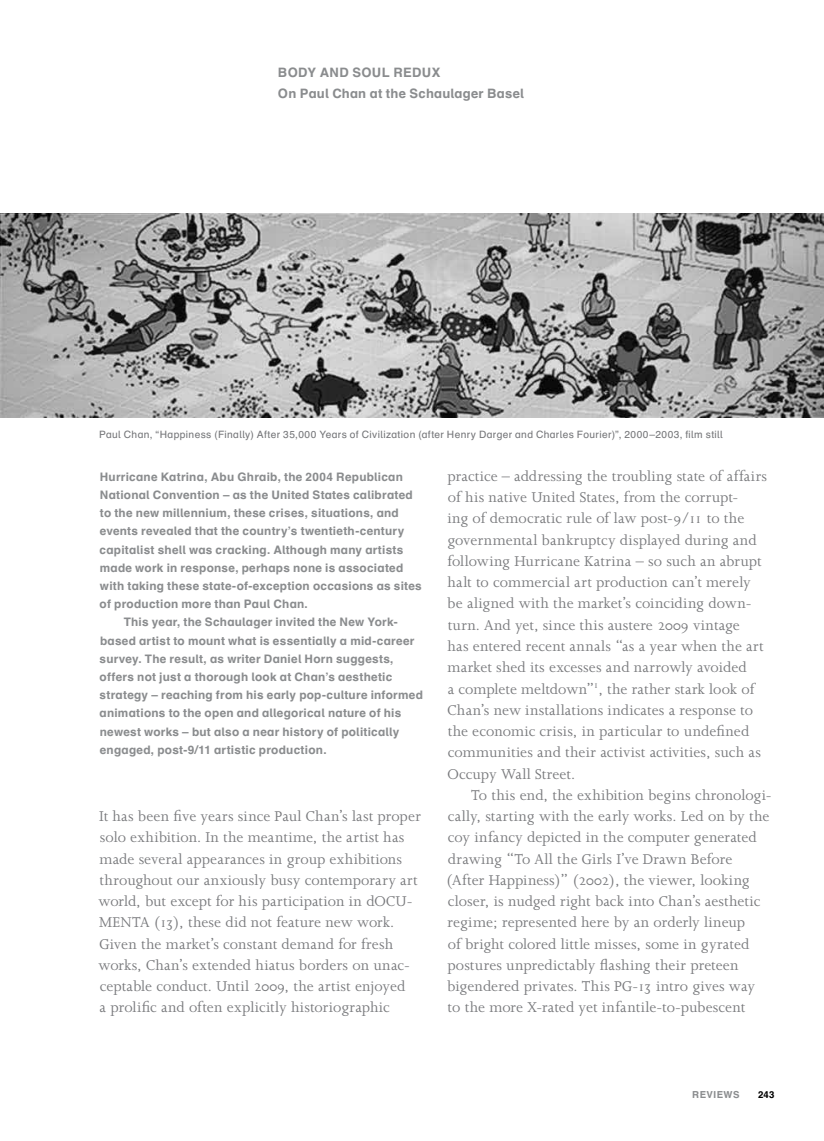
<style>
.page{position:relative;width:824px;height:1141px;background:#fff}
.page>*{position:absolute;margin:0;border:0;box-sizing:border-box;transform-origin:0 0}
.t1{font:16.28px/21.2px "Joanna";letter-spacing:.005em;color:#77787b}
.t2{font:700 12.95px/21.3px "Schulbuch Nord";letter-spacing:.02em;color:#8a8c8e}
.t3{font:700 11.72px "Schulbuch Nord";letter-spacing:.02em;color:#8a8c8e}
.t4{font:10.15px "Schulbuch Nord";letter-spacing:.035em;color:#77787b}
.t5{font:700 9.62px "Schulbuch Nord";letter-spacing:.05em;color:#8a8c8e}
.t6{font:700 9.62px "Schulbuch Nord";color:#000}
.s1{font-family:"Joanna MT Expert"}
</style>
<div class="page">
<img style="left:0;top:213px;width:823px;height:205px">
<p class="t2" style="left:278px;top:61px;width:247px">BODY AND SOUL REDUX<br>On Paul Chan at the Schaulager Basel</p>
<p class="t4" style="left:99px;top:428px;width:625px">Paul Chan, “Happiness (Finally) After 35,000 Years of Civilization (after Henry Darger and Charles Fourier)”, 2000–2003, film still</p>
<p class="t3" style="left:100px;top:469px;width:304px">Hurricane Katrina, Abu Ghraib, the 2004 Republican</p>
<p class="t3" style="left:100px;top:487px;width:314px">National Convention – as the United States calibrated</p>
<p class="t3" style="left:100px;top:506px;width:300px">to the new millennium, these crises, situations, and</p>
<p class="t3" style="left:100px;top:524px;width:306px">events revealed that the country’s twentieth-century</p>
<p class="t3" style="left:100px;top:542px;width:305px">capitalist shell was cracking. Although many artists</p>
<p class="t3" style="left:100px;top:560px;width:305px">made work in response, perhaps none is associated</p>
<p class="t3" style="left:100px;top:578px;width:323px">with taking these state-of-exception occasions as sites</p>
<p class="t3" style="left:100px;top:597px;width:210px">of production more than Paul Chan.</p>
<p class="t3" style="left:124px;top:615px;width:275px">This year, the Schaulager invited the New York-</p>
<p class="t3" style="left:100px;top:633px;width:316px">based artist to mount what is essentially a mid-career</p>
<p class="t3" style="left:100px;top:651px;width:295px">survey. The result, as writer Daniel Horn suggests,</p>
<p class="t3" style="left:100px;top:669px;width:294px">offers not just a thorough look at Chan’s aesthetic</p>
<p class="t3" style="left:100px;top:688px;width:325px">strategy – reaching from his early pop-culture informed</p>
<p class="t3" style="left:100px;top:706px;width:303px">animations to the open and allegorical nature of his</p>
<p class="t3" style="left:100px;top:724px;width:301px">newest works – but also a near history of politically</p>
<p class="t3" style="left:100px;top:742px;width:228px">engaged, post-9/11 artistic production.</p>
<p class="t1" style="left:98px;top:806px;width:324px">It has been five years since Paul Chan’s last proper solo exhibition. In the meantime, the artist has made several appearances in group exhibitions throughout our anxiously busy contemporary art world, but except for his participation in dOCU-MENTA (<span class="s1">13</span>), these did not feature new work.<br>Given the market’s constant demand for fresh works, Chan’s extended hiatus borders on unac&shy;ceptable conduct. Until <span class="s1">2009</span>, the artist enjoyed<br>a prolific and often explicitly historiographic</p>
<p class="t1" style="left:447px;top:466px;width:321px">practice – addressing the troubling state of affairs</p>
<p class="t1" style="left:448px;top:487px;width:292px">of his native United States, from the corrupt-</p>
<p class="t1" style="left:447px;top:508px;width:298px">ing of democratic rule of law post-<span class="s1">9</span>/<span class="s1">11</span> to the</p>
<p class="t1" style="left:447px;top:529px;width:311px">governmental bankruptcy displayed during and</p>
<p class="t1" style="left:447px;top:551px;width:316px">following Hurricane Katrina – so such an abrupt</p>
<p class="t1" style="left:447px;top:572px;width:305px">halt to commercial art production can’t merely</p>
<p class="t1" style="left:447px;top:593px;width:305px">be aligned with the market’s coinciding down-</p>
<p class="t1" style="left:447px;top:614px;width:294px">turn. And yet, since this austere <span class="s1">2009</span> vintage</p>
<p class="t1" style="left:447px;top:636px;width:318px">has entered recent annals “as a year when the art</p>
<p class="t1" style="left:447px;top:657px;width:301px">market shed its excesses and narrowly avoided</p>
<p class="t1" style="left:447px;top:678px;width:308px">a complete meltdown”<sup>1</sup>, the rather stark look of</p>
<p class="t1" style="left:447px;top:699px;width:307px">Chan’s new installations indicates a response to</p>
<p class="t1" style="left:447px;top:721px;width:303px">the economic crisis, in particular to undefined</p>
<p class="t1" style="left:448px;top:742px;width:315px">communities and their activist activities, such as</p>
<p class="t1" style="left:447px;top:763px;width:129px">Occupy Wall Street.</p>
<p class="t1" style="left:471px;top:784px;width:302px">To this end, the exhibition begins chronologi-</p>
<p class="t1" style="left:448px;top:806px;width:323px">cally, starting with the early works. Led on by the</p>
<p class="t1" style="left:448px;top:827px;width:310px">coy infancy depicted in the computer generated</p>
<p class="t1" style="left:448px;top:848px;width:286px">drawing “To All the Girls I’ve Drawn Before</p>
<p class="t1" style="left:446px;top:870px;width:305px">(After Happiness)” (<span class="s1">2002</span>), the viewer, looking</p>
<p class="t1" style="left:448px;top:891px;width:314px">closer, is nudged right back into Chan’s aesthetic</p>
<p class="t1" style="left:447px;top:912px;width:299px">regime; represented here by an orderly lineup</p>
<p class="t1" style="left:448px;top:933px;width:303px">of bright colored little misses, some in gyrated</p>
<p class="t1" style="left:447px;top:955px;width:293px">postures unpredictably flashing their preteen</p>
<p class="t1" style="left:447px;top:976px;width:309px">bigendered privates. This PG-<span class="s1">13</span> intro gives way</p>
<p class="t1" style="left:447px;top:997px;width:299px">to the more X-rated yet infantile-to-pubescent</p>
<p class="t5" style="left:692px;top:1088px;width:49px">reviews</p>
<p class="t6" style="left:758px;top:1088px;width:18px">243</p>
</div>
